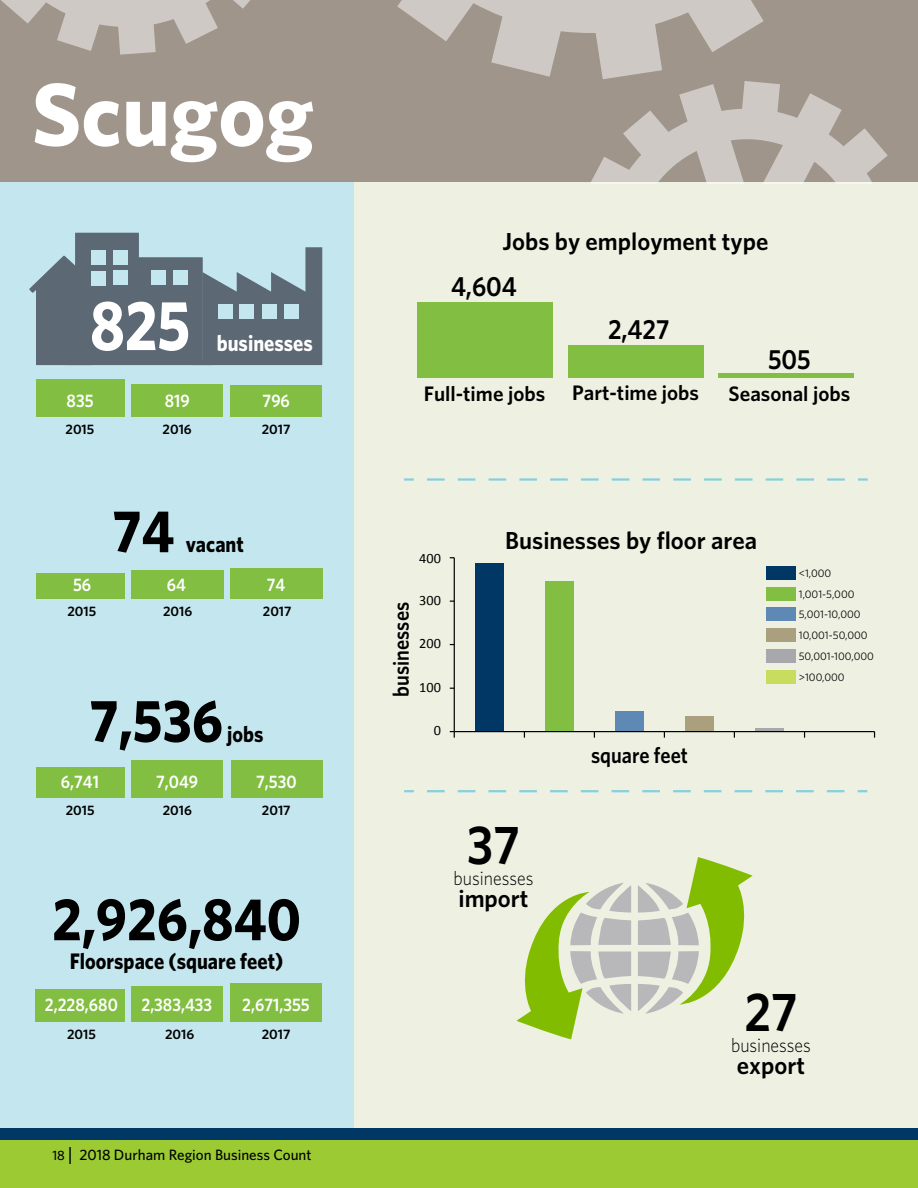
<style>
.page{position:relative;width:918px;height:1188px;background:#fff}
.page>*{position:absolute;margin:0;border:0;box-sizing:border-box;transform-origin:0 0}
.t1{font:700 90px "Whitney";color:#fff}
.t2{font:700 70.5px "Whitney";color:#fff;scale:.85 1}
.t3{font:700 60px "Whitney";color:#000;scale:.9 1}
.t4{font:600 54.75px "Whitney";color:#000;scale:.9 1}
.t5{font:600 27.75px "Whitney";color:#000;scale:.9 1}
.t6{font:600 24.6px "Whitney";color:#000}
.t7{font:700 22.5px "Whitney";color:#000;scale:.9 1}
.t8{font:600 22.5px "Whitney";color:#000;scale:.9 1}
.t9{font:700 22.5px "Whitney";color:#fff;scale:.9 1}
.t10{font:600 21px "Whitney";color:#000}
.t11{font:300 19.8px "Whitney";color:#000;scale:.9 1}
.t12{font:600 18.15px "Whitney";color:#fff;scale:.9 1}
.t13{font:500 15px "Whitney";color:#000}
.t14{font:14.25px "Calibri";letter-spacing:.005em;color:#010101}
.t15{font:600 13.8px "Whitney";color:#000}
.t16{font:10.95px/20.7px "Whitney HTF";color:#000}
.s1{font-size:13.5px}
.s2{font-family:"Arial";font-weight:400;font-size:18px}
</style>
<div class="page">
<div style="left:0;top:93px;width:918px;height:1044px;background:#eef1e2"></div>
<div style="left:0;top:0;width:354px;height:1188px;background:#c4e7ef"></div>
<div style="left:0;top:1139px;width:918px;height:49px;background:#9bca33"></div>
<div style="left:0;top:1128px;width:918px;height:11px;background:#003764"></div>
<svg style="left:516px;top:883px;width:115px;height:156px"></svg>
<svg style="left:638px;top:857px;width:115px;height:157px"></svg>
<div style="left:418px;top:303px;width:135px;height:75px;background:#81be41"></div>
<div style="left:568px;top:346px;width:136px;height:32px;background:#81be41"></div>
<div style="left:719px;top:373px;width:135px;height:5px;background:#81be41"></div>
<div style="left:36px;top:573px;width:89px;height:26px;background:#81be41"></div>
<svg style="left:29px;top:233px;width:293px;height:132px"></svg>
<div style="left:113px;top:250px;width:15px;height:15px;background:#c4e7ef"></div>
<div style="left:113px;top:270px;width:15px;height:15px;background:#c4e7ef"></div>
<div style="left:91px;top:250px;width:15px;height:15px;background:#c4e7ef"></div>
<div style="left:91px;top:271px;width:15px;height:15px;background:#c4e7ef"></div>
<div style="left:173px;top:270px;width:15px;height:15px;background:#c4e7ef"></div>
<div style="left:151px;top:270px;width:15px;height:15px;background:#c4e7ef"></div>
<div style="left:131px;top:570px;width:92px;height:29px;background:#81be41"></div>
<div style="left:230px;top:569px;width:92px;height:30px;background:#81be41"></div>
<div style="left:36px;top:380px;width:89px;height:37px;background:#81be41"></div>
<div style="left:131px;top:384px;width:92px;height:33px;background:#81be41"></div>
<div style="left:231px;top:386px;width:91px;height:31px;background:#81be41"></div>
<div style="left:36px;top:767px;width:89px;height:31px;background:#81be41"></div>
<div style="left:131px;top:760px;width:92px;height:38px;background:#81be41"></div>
<div style="left:231px;top:760px;width:91px;height:38px;background:#81be41"></div>
<div style="left:36px;top:989px;width:89px;height:33px;background:#81be41"></div>
<div style="left:131px;top:987px;width:92px;height:35px;background:#81be41"></div>
<div style="left:230px;top:984px;width:92px;height:38px;background:#81be41"></div>
<svg style="left:405px;top:790px;width:8px;height:2px"></svg>
<svg style="left:428px;top:790px;width:417px;height:2px"></svg>
<svg style="left:859px;top:790px;width:7px;height:2px"></svg>
<svg style="left:405px;top:478px;width:8px;height:3px"></svg>
<svg style="left:428px;top:478px;width:417px;height:3px"></svg>
<svg style="left:859px;top:478px;width:8px;height:3px"></svg>
<div style="left:0;top:0;width:918px;height:182px;background:#9f958b"></div>
<svg style="left:397px;top:0;width:367px;height:79px;fill:#cec9c4"></svg>
<svg style="left:591px;top:81px;width:297px;height:102px"></svg>
<svg style="left:1px;top:0;width:249px;height:55px"></svg>
<div style="left:475px;top:563px;width:28px;height:169px;background:#003764"></div>
<div style="left:545px;top:581px;width:28px;height:151px;background:#81be41"></div>
<div style="left:615px;top:711px;width:28px;height:21px;background:#5d89b4"></div>
<div style="left:685px;top:716px;width:28px;height:16px;background:#aba07e"></div>
<hr style="left:756px;top:728px;width:28px;height:3px;background:#a8a8ac">
<hr style="left:454px;top:558px;width:1px;height:174px;background:#000">
<hr style="left:454px;top:731px;width:421px;height:1px;background:#000">
<svg style="left:450px;top:731px;width:5px;height:7px"></svg>
<div style="left:766px;top:566px;width:29px;height:14px;background:#003764"></div>
<div style="left:766px;top:587px;width:29px;height:13px;background:#81be41"></div>
<div style="left:766px;top:607px;width:29px;height:14px;background:#5d89b4"></div>
<div style="left:766px;top:628px;width:29px;height:14px;background:#aba07e"></div>
<div style="left:766px;top:649px;width:29px;height:14px;background:#a8a8ac"></div>
<div style="left:766px;top:670px;width:29px;height:14px;background:#c8dc5d"></div>
<h1 class="t1" style="left:31px;top:54px;width:284px">Scugog</h1>
<h2 class="t2" style="left:90px;top:278px;width:120px">825</h2>
<h3 class="t9" style="left:217px;top:328px;width:108px">businesses</h3>
<h3 class="t12" style="left:67px;top:389px;width:31px">835</h3>
<h3 class="t12" style="left:165px;top:389px;width:29px">819</h3>
<h3 class="t12" style="left:263px;top:389px;width:32px">796</h3>
<p class="t15" style="left:66px;top:420px;width:30px">2015</p>
<p class="t15" style="left:163px;top:420px;width:31px">2016</p>
<p class="t15" style="left:262px;top:420px;width:30px">2017</p>
<h3 class="t12" style="left:73px;top:573px;width:22px">56</h3>
<p class="t15" style="left:67px;top:602px;width:30px">2015</p>
<h3 class="t3" style="left:112px;top:491px;width:71px">74</h3>
<h3 class="t7" style="left:186px;top:529px;width:66px">vacant</h3>
<h3 class="t12" style="left:167px;top:573px;width:23px">64</h3>
<p class="t15" style="left:163px;top:602px;width:31px">2016</p>
<h3 class="t12" style="left:267px;top:573px;width:22px">74</h3>
<p class="t15" style="left:263px;top:602px;width:30px">2017</p>
<h3 class="t3" style="left:89px;top:681px;width:150px">7,536</h3>
<h3 class="t7" style="left:227px;top:719px;width:42px">jobs</h3>
<h3 class="t12" style="left:61px;top:769px;width:44px">6,741</h3>
<p class="t15" style="left:66px;top:801px;width:30px">2015</p>
<h3 class="t12" style="left:156px;top:769px;width:48px">7,049</h3>
<h3 class="t12" style="left:256px;top:769px;width:46px">7,530</h3>
<p class="t15" style="left:163px;top:801px;width:31px">2016</p>
<p class="t15" style="left:262px;top:801px;width:30px">2017</p>
<h3 class="t3" style="left:52px;top:879px;width:278px">2,926,840</h3>
<h3 class="t7" style="left:70px;top:946px;width:239px">Floorspace (square feet)</h3>
<h3 class="t12" style="left:45px;top:993px;width:83px">2,228,680</h3>
<h3 class="t12" style="left:141px;top:993px;width:80px">2,383,433</h3>
<p class="t15" style="left:262px;top:1025px;width:30px">2017</p>
<h3 class="t12" style="left:242px;top:993px;width:76px">2,671,355</h3>
<p class="t15" style="left:67px;top:1025px;width:30px">2015</p>
<p class="t15" style="left:165px;top:1025px;width:31px">2016</p>
<h3 class="t13" style="left:52px;top:1145px;width:261px"><span class="s1">18</span> <span class="s2">|</span> 2018 Durham Region Business Count</h3>
<h3 class="t6" style="left:503px;top:225px;width:267px">Jobs by employment type</h3>
<h3 class="t5" style="left:451px;top:268px;width:75px">4,604</h3>
<h3 class="t5" style="left:608px;top:311px;width:70px">2,427</h3>
<h3 class="t5" style="left:768px;top:340px;width:49px">505</h3>
<h3 class="t10" style="left:424px;top:380px;width:123px">Full-time jobs</h3>
<h3 class="t10" style="left:572px;top:379px;width:128px">Part-time jobs</h3>
<h3 class="t10" style="left:729px;top:379px;width:123px">Seasonal jobs</h3>
<h3 class="t14" style="left:419px;top:549px;width:23px">400</h3>
<h3 class="t8" style="left:386px;top:697px;width:107px;rotate:-90deg">businesses</h3>
<h3 class="t14" style="left:419px;top:592px;width:23px">300</h3>
<h3 class="t14" style="left:419px;top:634px;width:23px">200</h3>
<h3 class="t14" style="left:419px;top:678px;width:23px">100</h3>
<h3 class="t14" style="left:434px;top:721px;width:9px">0</h3>
<h3 class="t6" style="left:505px;top:524px;width:254px">Businesses by floor area</h3>
<h3 class="t8" style="left:591px;top:740px;width:109px">square feet</h3>
<h3 class="t4" style="left:467px;top:809px;width:60px">37</h3>
<h3 class="t11" style="left:454px;top:865px;width:90px">businesses</h3>
<h3 class="t6" style="left:458px;top:882px;width:72px">import</h3>
<p class="t16" style="left:799px;top:563px;width:77px">&lt;1,000<br>1,001-5,000<br>5,001-10,000<br>10,001-50,000<br>50,001-100,000 &gt;100,000</p>
<h3 class="t4" style="left:744px;top:975px;width:61px">27</h3>
<h3 class="t11" style="left:731px;top:1032px;width:90px">businesses</h3>
<h3 class="t6" style="left:737px;top:1049px;width:70px">export</h3>
</div>
